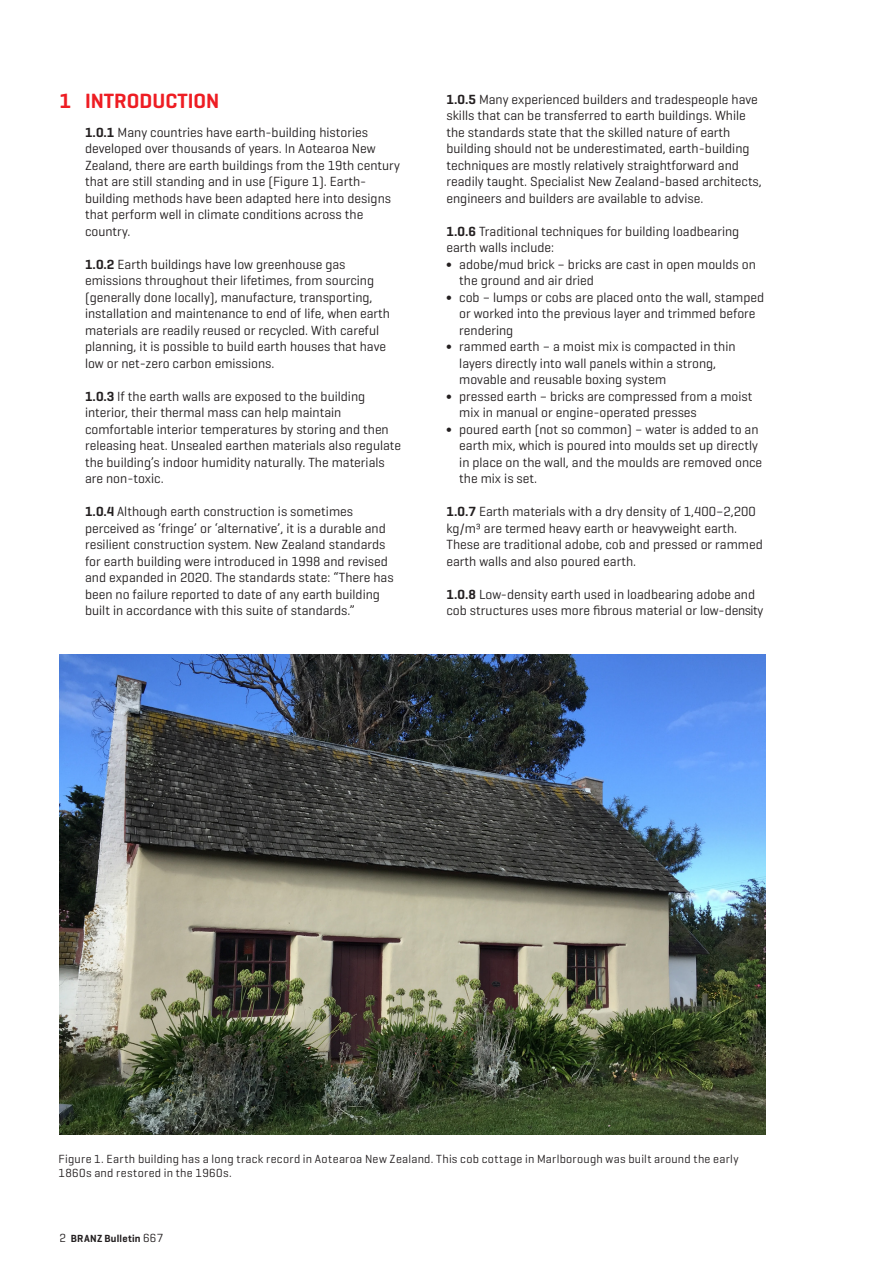
<style>
.page{position:relative;width:893px;height:1263px;background:#fff}
.page>*{position:absolute;margin:0;border:0;box-sizing:border-box;transform-origin:0 0}
.heading{font:600 21px "Geogrotesque";color:#ee1d23}
.body_text{font:13.5px/16.5px "Geogrotesque";color:#231f20}
.figure_table_title{font:12px/13.5px "Geogrotesque";letter-spacing:.025em;color:#231f20}
.t1{font:600 10.5px "Geogrotesque";letter-spacing:.03em;color:#231f20}
.s1{font-weight:600}
.s2{font-weight:400;font-size:12px}
</style>
<div class="page">
<img style="left:60px;top:655px;width:705px;height:479px">
<p class="heading" style="left:60px;top:88px;width:161px">1 INTRODUCTION</p>
<p class="body_text" style="left:85px;top:123px;width:316px"><span class="s1">1.0.1</span> Many countries have earth-building histories developed over thousands of years. In Aotearoa New Zealand, there are earth buildings from the 19th century that are still standing and in use (Figure 1). Earth&shy;building methods have been adapted here into designs that perform well in climate conditions across the country.</p>
<p class="body_text" style="left:85px;top:255px;width:307px"><span class="s1">1.0.2</span> Earth buildings have low greenhouse gas emissions throughout their lifetimes, from sourcing (generally done locally), manufacture, transporting, installation and maintenance to end of life, when earth materials are readily reused or recycled. With careful planning, it is possible to build earth houses that have low or net-zero carbon emissions.</p>
<p class="body_text" style="left:85px;top:387px;width:318px"><span class="s1">1.0.3</span> If the earth walls are exposed to the building interior, their thermal mass can help maintain comfortable interior temperatures by storing and then releasing heat. Unsealed earthen materials also regulate the building’s indoor humidity naturally. The materials are non-toxic.</p>
<p class="body_text" style="left:85px;top:503px;width:310px"><span class="s1">1.0.4</span> Although earth construction is sometimes perceived as ‘fringe’ or ‘alternative’, it is a durable and resilient construction system. New Zealand standards for earth building were introduced in 1998 and revised and expanded in 2020. The standards state: “There has been no failure reported to date of any earth building built in accordance with this suite of standards.”</p>
<p class="body_text" style="left:446px;top:90px;width:317px"><span class="s1">1.0.5</span> Many experienced builders and tradespeople have skills that can be transferred to earth buildings. While the standards state that the skilled nature of earth building should not be underestimated, earth-building techniques are mostly relatively straightforward and readily taught. Specialist New Zealand-based architects, engineers and builders are available to advise.</p>
<p class="body_text" style="left:446px;top:222px;width:294px"><span class="s1">1.0.6</span> Traditional techniques for building loadbearing earth walls include:</p>
<p class="body_text" style="left:459px;top:255px;width:298px;text-indent:-13px">∫ adobe/mud brick – bricks are cast in open moulds on the ground and air dried</p>
<p class="body_text" style="left:459px;top:288px;width:306px;text-indent:-13px">∫ cob – lumps or cobs are placed onto the wall, stamped or worked into the previous layer and trimmed before rendering</p>
<p class="body_text" style="left:459px;top:338px;width:278px;text-indent:-13px">∫ rammed earth – a moist mix is compacted in thin layers directly into wall panels within a strong, movable and reusable boxing system</p>
<p class="body_text" style="left:459px;top:387px;width:295px;text-indent:-13px">∫ pressed earth – bricks are compressed from a moist mix in manual or engine-operated presses</p>
<p class="body_text" style="left:459px;top:420px;width:304px;text-indent:-13px">∫ poured earth (not so common) – water is added to an earth mix, which is poured into moulds set up directly in place on the wall, and the moulds are removed once the mix is set.</p>
<p class="body_text" style="left:446px;top:503px;width:318px"><span class="s1">1.0.7</span> Earth materials with a dry density of 1,400–2,200 kg/m³ are termed heavy earth or heavyweight earth.<br>These are traditional adobe, cob and pressed or rammed earth walls and also poured earth.</p>
<p class="body_text" style="left:446px;top:585px;width:318px"><span class="s1">1.0.8</span> Low-density earth used in loadbearing adobe and cob structures uses more fibrous material or low-density</p>
<p class="figure_table_title" style="left:58px;top:1152px;width:682px">Figure 1. Earth building has a long track record in Aotearoa New Zealand. This cob cottage in Marlborough was built around the early<br>1860s and restored in the 1960s.</p>
<p class="t1" style="left:60px;top:1232px;width:105px"><span class="s2">2</span> BRANZ Bulletin <span class="s2">667</span></p>
</div>
